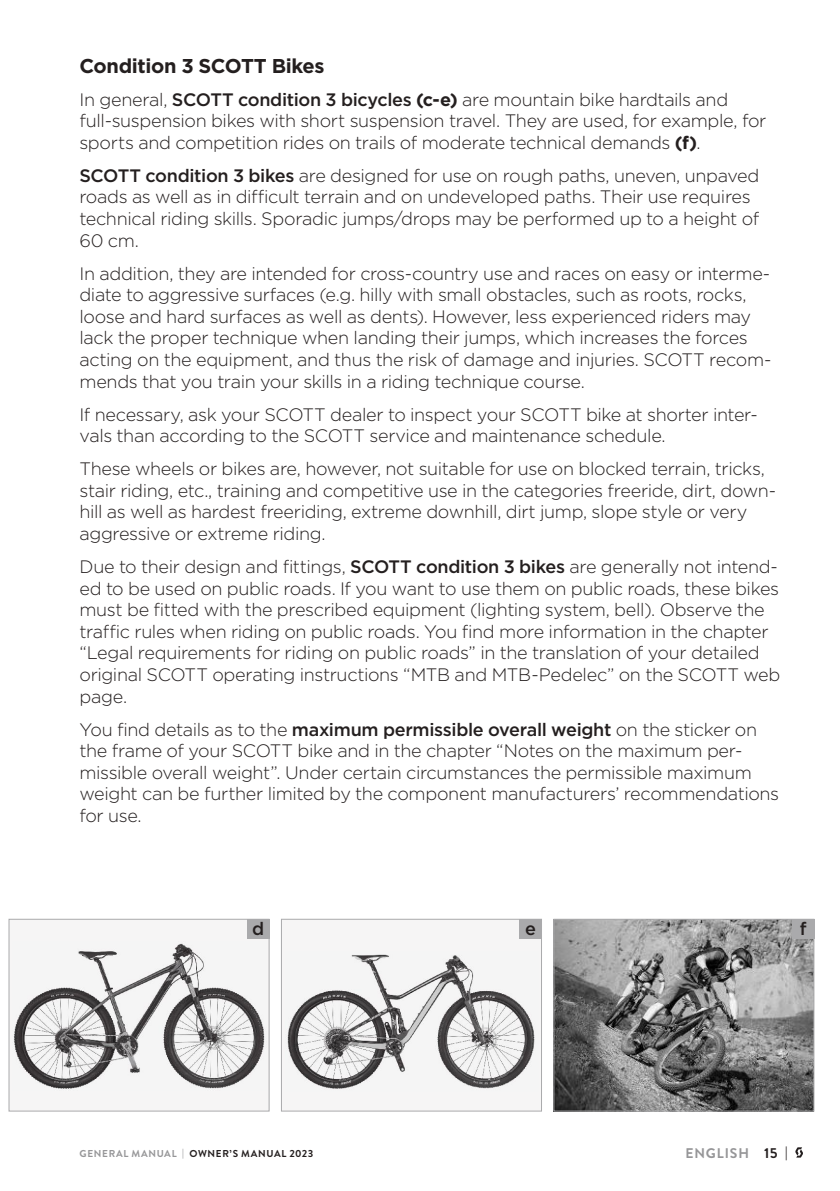
<style>
.page{position:relative;width:840px;height:1191px;background:#fff}
.page>*{position:absolute;margin:0;border:0;box-sizing:border-box;transform-origin:0 0}
.t1{font:700 20px "Gotham";letter-spacing:-.02em;color:#241f1f}
.t2{font:300 18px/21.6px "Gotham";letter-spacing:-.02em;color:#241f1f}
.t3{font:500 18px "Gotham";color:#241f1f}
.t4{font:700 14px "Brandon Text";letter-spacing:.06em;color:#969698}
.t5{font:700 10px "Brandon Text";letter-spacing:.065em;color:#241f1f}
.s1{font-weight:500}
.s2{font-weight:700}
.s3{color:#969698}
.s4{color:#241f1f}
</style>
<div class="page">
<div style="left:9px;top:919px;width:260px;height:192px;background:#f6f5f5"></div>
<img style="left:13px;top:943px;width:252px;height:146px">
<div style="left:9px;top:918px;width:260px;height:193px;border:1px solid #aaaaac"></div>
<div style="left:281px;top:919px;width:260px;height:192px;background:#f6f5f5"></div>
<img style="left:287px;top:954px;width:248px;height:135px">
<div style="left:281px;top:918px;width:260px;height:193px;border:1px solid #aaaaac"></div>
<img style="left:555px;top:920px;width:257px;height:189px">
<div style="left:553px;top:918px;width:261px;height:193px;border:1px solid #aaaaac"></div>
<div style="left:519px;top:918px;width:22px;height:20px;background:#aaaaac"></div>
<div style="left:791px;top:918px;width:23px;height:20px;background:#aaaaac"></div>
<div style="left:247px;top:918px;width:22px;height:20px;background:#aaaaac"></div>
<svg style="left:795px;top:1147px;width:7px;height:10px"></svg>
<p class="t1" style="left:79px;top:52px;width:246px">Condition 3 SCOTT Bikes</p>
<p class="t2" style="left:79px;top:88px;width:688px">In general, <span class="s1">SCOTT condition 3 bicycles</span> <span class="s2">(c-e)</span> are mountain bike hardtails and full-suspension bikes with short suspension travel. They are used, for example, for sports and competition rides on trails of moderate technical demands <span class="s2">(f)</span>.</p>
<p class="t2" style="left:79px;top:164px;width:681px"><span class="s1">SCOTT condition 3 bikes</span> are designed for use on rough paths, uneven, unpaved roads as well as in difficult terrain and on undeveloped paths. Their use requires technical riding skills. Sporadic jumps/drops may be performed up to a height of 60 cm.</p>
<p class="t2" style="left:79px;top:262px;width:693px">In addition, they are intended for cross-country use and races on easy or interme&shy;diate to aggressive surfaces (e.g. hilly with small obstacles, such as roots, rocks, loose and hard surfaces as well as dents). However, less experienced riders may lack the proper technique when landing their jumps, which increases the forces acting on the equipment, and thus the risk of damage and injuries. SCOTT recom&shy;mends that you train your skills in a riding technique course.</p>
<p class="t2" style="left:79px;top:403px;width:679px">If necessary, ask your SCOTT dealer to inspect your SCOTT bike at shorter inter&shy;vals than according to the SCOTT service and maintenance schedule.</p>
<p class="t2" style="left:79px;top:457px;width:697px">These wheels or bikes are, however, not suitable for use on blocked terrain, tricks, stair riding, etc., training and competitive use in the categories freeride, dirt, down&shy;hill as well as hardest freeriding, extreme downhill, dirt jump, slope style or very aggressive or extreme riding.</p>
<p class="t2" style="left:79px;top:555px;width:702px">Due to their design and fittings, <span class="s1">SCOTT condition 3 bikes</span> are generally not intend&shy;ed to be used on public roads. If you want to use them on public roads, these bikes must be fitted with the prescribed equipment (lighting system, bell). Observe the traffic rules when riding on public roads. You find more information in the chapter “Legal requirements for riding on public roads” in the translation of your detailed original SCOTT operating instructions “MTB and MTB-Pedelec” on the SCOTT web page.</p>
<p class="t2" style="left:79px;top:718px;width:701px">You find details as to the <span class="s1">maximum permissible overall weight</span> on the sticker on the frame of your SCOTT bike and in the chapter “Notes on the maximum per&shy;missible overall weight”. Under certain circumstances the permissible maximum weight can be further limited by the component manufacturers’ recommendations for use.</p>
<p class="t3" style="left:252px;top:916px;width:14px">d</p>
<p class="t3" style="left:525px;top:916px;width:12px">e</p>
<p class="t3" style="left:799px;top:916px;width:8px">f</p>
<p class="t5" style="left:79px;top:1146px;width:235px"><span class="s3">GENERAL MANUAL |</span> OWNER’S MANUAL 2023</p>
<p class="t4" style="left:685px;top:1143px;width:104px">ENGLISH <span class="s4">15 |</span></p>
</div>
